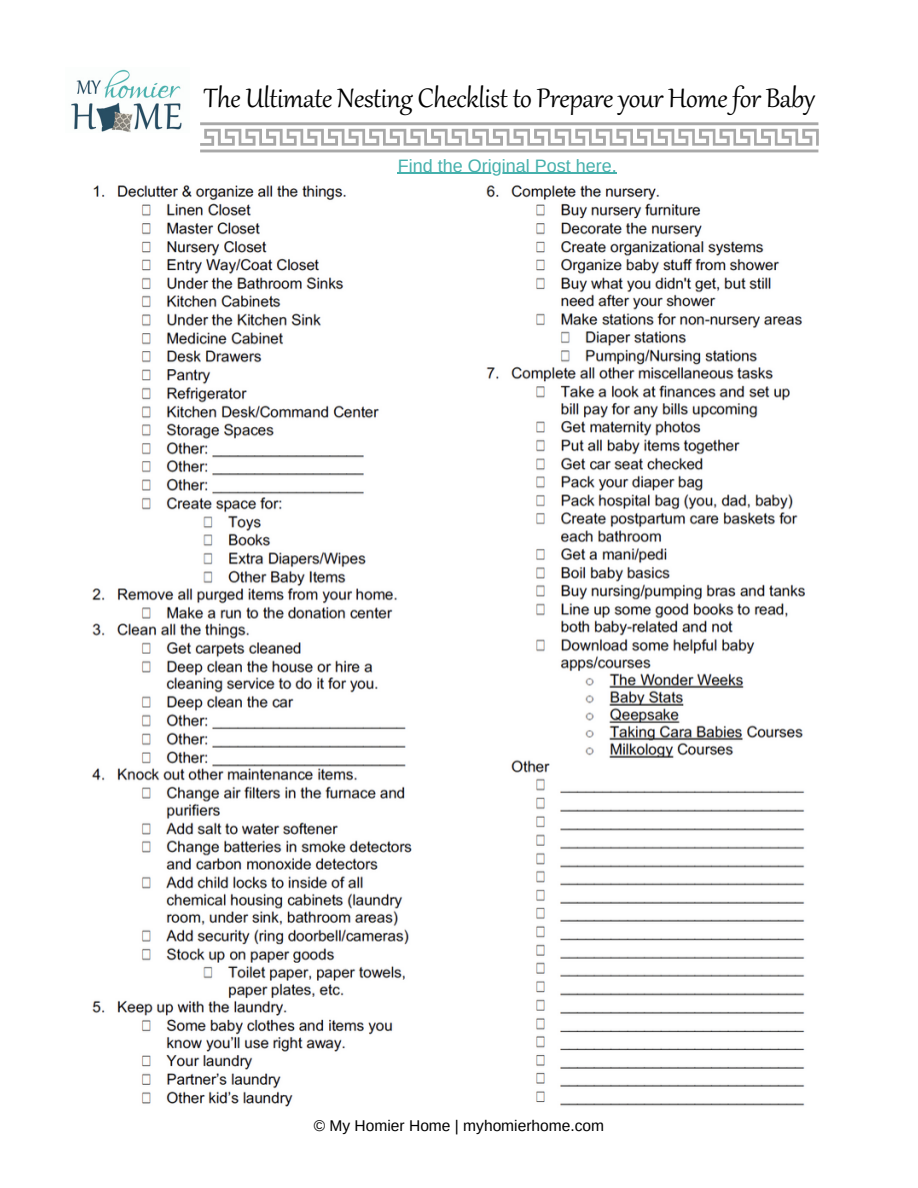
<style>
.page{position:relative;width:918px;height:1188px;background:#fff}
.page>*{position:absolute;margin:0;border:0;box-sizing:border-box;transform-origin:0 0}
.t1{font:32.7px "Gabriola";letter-spacing:-.01em;color:#000}
.t2{font:18px "Arimo";color:#45b0ac}
.t3{font:15.6px "Arimo";color:#000}
</style>
<div class="page">
<img style="left:71px;top:69px;width:111px;height:63px">
<svg style="left:200px;top:122px;width:619px;height:30px"></svg>
<img style="left:91px;top:185px;width:714px;height:922px">
<hr style="left:398px;top:173px;width:219px;height:1px;background:#45b0ac">
<p class="t1" style="left:204px;top:85px;width:612px">The Ultimate Nesting Checklist to Prepare your Home for Baby</p>
<p class="t2" style="left:398px;top:155px;width:220px">Find the Original Post here.</p>
<p class="t3" style="left:314px;top:1117px;width:292px">© My Homier Home | myhomierhome.com</p>
</div>
